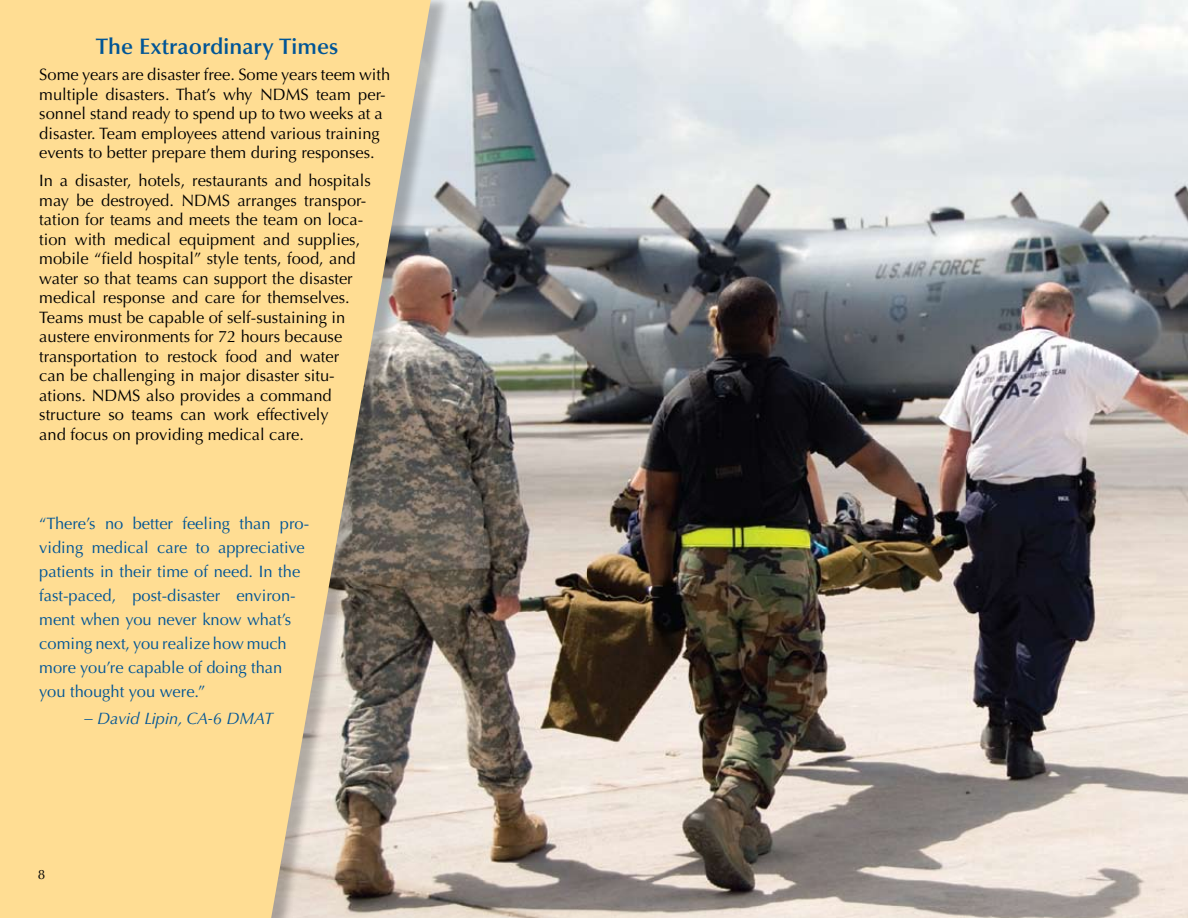
<style>
.page{position:relative;width:1188px;height:918px;background:#fff}
.page>*{position:absolute;margin:0;border:0;box-sizing:border-box;transform-origin:0 0}
.t1{font:600 22.5px "Optima LT Std";color:#005596}
.t2{font:16.5px/19.5px "Optima LT Std";color:#000}
.t3{font:16.5px/24px "Optima LT Std";color:#005596}
.t4{font:italic 16.5px "Optima LT Std";color:#005596}
.t5{font:13.5px "Optima LT Std";color:#000}
</style>
<div class="page">
<img style="left:458px;top:0;width:129px;height:918px">
<div style="left:0;top:0;width:458px;height:918px;background:#000;opacity:.25"></div>
<svg style="left:0;top:0;width:431px;height:918px;background:#ebce90"></svg>
<img style="left:587px;top:0;width:601px;height:918px">
<h1 class="t1" style="left:96px;top:34px;width:244px">The Extraordinary Times</h1>
<p class="t2" style="left:39px;top:65px;width:352px">Some years are disaster free. Some years teem with multiple disasters. That’s why N DMS team per&shy;sonnel stand ready to spend up to two weeks at a disaster. Team employees attend various training events to better prepare them during responses.</p>
<p class="t2" style="left:39px;top:171px;width:333px">I n a disaster, hotels, restaurants and hospitals may be destroyed. N DMS arranges transpor&shy;tation for teams and meets the team on loca&shy;tion with medical equipment and supplies, mobile “field hospital” style tents, food, and water so that teams can support the disaster medical response and care for themselves.<br>Teams must be capable of self-sustaining in austere environments for 72 hours because transportation to restock food and water<br>can be challenging in major disaster situ&shy;ations. N DMS also provides a command structure so teams can work effectively<br>and focus on providing medical care.</p>
<p class="t3" style="left:39px;top:512px;width:272px">“There’s no better feeling than pro&shy;viding medical care to appreciative patients in their time of need. I n the fast-paced, post-disaster environ&shy;ment when you never know what’s coming next, you realize how much more you’re capable of doing than you thought you were.”</p>
<p class="t4" style="left:84px;top:709px;width:190px">– David Lipin, CA-6 DMAT</p>
<p class="t5" style="left:38px;top:867px;width:9px">8</p>
</div>
